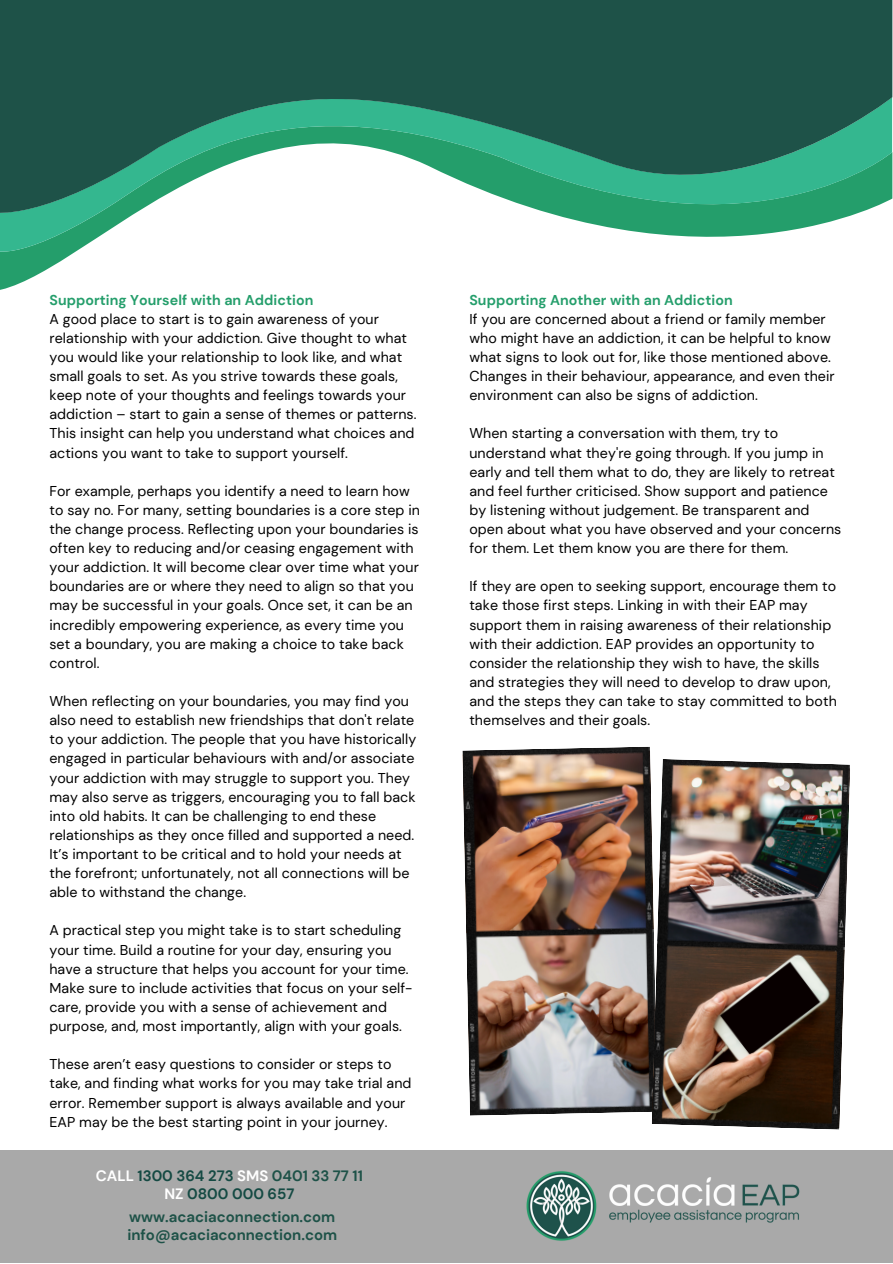
<style>
.page{position:relative;width:893px;height:1264px;background:#fff}
.page>*{position:absolute;margin:0;border:0;box-sizing:border-box;transform-origin:0 0}
.t1{font:700 15px/18px "DM Sans";color:#1e5248}
.t2{font:700 15px/18px "DM Sans";color:#154a43;text-align:center}
.t3{font:14.25px/19px "DM Sans";letter-spacing:.005em;color:#000}
.t4{font:700 14.25px "DM Sans";letter-spacing:.005em;color:#249e6b}
.s1{color:#fff}
.s2{color:#1e5248}
</style>
<div class="page">
<img style="left:462px;top:746px;width:189px;height:369px">
<img style="left:651px;top:759px;width:199px;height:370px">
<svg style="left:0;top:223px;width:825px;height:43px"></svg>
<svg style="left:0;top:0;width:892px;height:223px;background:#3b7b6a"></svg>
<div style="left:0;top:1149px;width:892px;height:113px;background:#a9a9a9"></div>
<img style="left:526px;top:1171px;width:274px;height:70px">
<p class="t4" style="left:49px;top:290px;width:265px">Supporting Yourself with an Addiction</p>
<p class="t3" style="left:49px;top:309px;width:368px">A good place to start is to gain awareness of your relationship with your addiction. Give thought to what you would like your relationship to look like, and what small goals to set. As you strive towards these goals, keep note of your thoughts and feelings towards your addiction – start to gain a sense of themes or patterns.<br>This insight can help you understand what choices and actions you want to take to support yourself.</p>
<p class="t3" style="left:49px;top:481px;width:372px">For example, perhaps you identify a need to learn how to say no. For many, setting boundaries is a core step in the change process. Reflecting upon your boundaries is often key to reducing and/or ceasing engagement with your addiction. It will become clear over time what your boundaries are or where they need to align so that you may be successful in your goals. Once set, it can be an incredibly empowering experience, as every time you set a boundary, you are making a choice to take back control.</p>
<p class="t3" style="left:49px;top:691px;width:368px">When reflecting on your boundaries, you may find you also need to establish new friendships that don't relate to your addiction. The people that you have historically engaged in particular behaviours with and/or associate your addiction with may struggle to support you. They may also serve as triggers, encouraging you to fall back into old habits. It can be challenging to end these relationships as they once filled and supported a need.<br>It’s important to be critical and to hold your needs at the forefront; unfortunately, not all connections will be able to withstand the change.</p>
<p class="t3" style="left:49px;top:921px;width:364px">A practical step you might take is to start scheduling your time. Build a routine for your day, ensuring you have a structure that helps you account for your time.<br>Make sure to include activities that focus on your self&shy;care, provide you with a sense of achievement and purpose, and, most importantly, align with your goals.</p>
<p class="t3" style="left:49px;top:1054px;width:363px">These aren’t easy questions to consider or steps to take, and finding what works for you may take trial and error. Remember support is always available and your EAP may be the best starting point in your journey.</p>
<p class="t2" style="left:96px;top:1167px;width:268px"><span class="s1">CALL</span> 1300 364 273 <span class="s1">SMS</span> <span class="s2">0401 33 77 11<br></span><span class="s1">NZ</span> 0800 000 657</p>
<p class="t1" style="left:127px;top:1207px;width:211px">www.acaciaconnection.com info@acaciaconnection.com</p>
<p class="t4" style="left:469px;top:290px;width:265px">Supporting Another with an Addiction</p>
<p class="t3" style="left:469px;top:309px;width:367px">If you are concerned about a friend or family member who might have an addiction, it can be helpful to know what signs to look out for, like those mentioned above.<br>Changes in their behaviour, appearance, and even their environment can also be signs of addiction.</p>
<p class="t3" style="left:469px;top:424px;width:373px">When starting a conversation with them, try to understand what they're going through. If you jump in early and tell them what to do, they are likely to retreat and feel further criticised. Show support and patience by listening without judgement. Be transparent and open about what you have observed and your concerns for them. Let them know you are there for them.</p>
<p class="t3" style="left:469px;top:577px;width:369px">If they are open to seeking support, encourage them to take those first steps. Linking in with their EAP may support them in raising awareness of their relationship with their addiction. EAP provides an opportunity to consider the relationship they wish to have, the skills and strategies they will need to develop to draw upon, and the steps they can take to stay committed to both themselves and their goals.</p>
</div>
